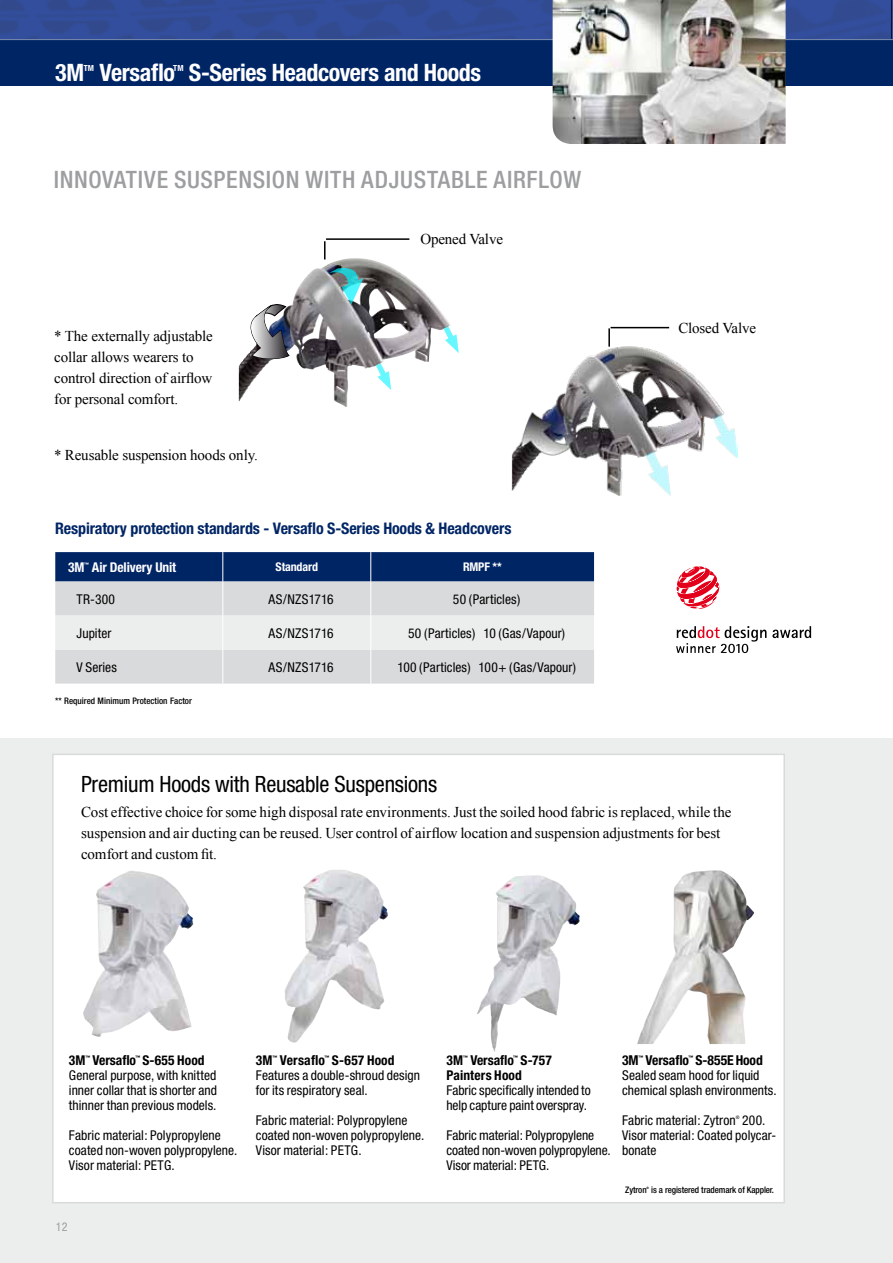
<style>
.page{position:relative;width:893px;height:1263px;background:#fff}
.page>*{position:absolute;margin:0;border:0;box-sizing:border-box;transform-origin:0 0}
.t1{font:500 condensed 24px "Helvetica Neue LT";letter-spacing:.03em;color:#9c9e9f}
.t2{font:700 condensed 24px "Helvetica Neue";letter-spacing:-.015em;color:#fff}
.t3{font:condensed 22.5px "Helvetica Neue";letter-spacing:-.01em;color:#000}
.t4{font:700 condensed 16.05px "Helvetica Neue";letter-spacing:-.01em;color:#002565}
.t5{font:15px/21px "Times New Roman";letter-spacing:-.01em;color:#000}
.t6{font:700 condensed 13.65px "Helvetica Neue";letter-spacing:-.01em;color:#000}
.t7{font:condensed 13.5px/15px "Helvetica Neue";letter-spacing:.005em;color:#000}
.t8{font:700 condensed 13.5px/15px "Helvetica Neue";letter-spacing:.01em;color:#000}
.t9{font:700 condensed 13.5px "Helvetica Neue";letter-spacing:-.01em;color:#fff}
.t10{font:700 condensed 12px "Helvetica Neue";letter-spacing:-.01em;color:#fff}
.t11{font:condensed 12px "Helvetica Neue";color:#9c9e9f}
.t12{font:500 condensed 9px "Helvetica Neue LT";letter-spacing:-.01em;color:#000}
.t13{font:700 condensed 8.4px "Helvetica Neue";color:#fff}
.t14{font:700 condensed 4.8px "Helvetica Neue";color:#000}
.t15{font:700 condensed 4.8px "Helvetica Neue";color:#fff}
.t16{font:condensed 4.8px "Helvetica Neue";color:#000}
.t17{font:500 condensed 3.15px "Helvetica Neue LT";color:#000}
</style>
<div class="page">
<div style="left:0;top:39px;width:892px;height:47px;background:#002565"></div>
<div style="left:0;top:0;width:891px;height:39px;background:linear-gradient(to bottom,#324c96,#324d98)"></div>
<hr style="left:892px;top:39px;width:1px;height:47px;background:#002565">
<hr style="left:0;top:39px;width:893px;height:1px;background:#fff">
<div style="left:0;top:738px;width:893px;height:525px;background:#eceded"></div>
<div style="left:52px;top:754px;width:733px;height:449px;background:#fff;border:2px solid #d9dadb"></div>
<img style="left:239px;top:258px;width:114px;height:143px">
<svg style="left:329px;top:268px;width:34px;height:36px"></svg>
<svg style="left:376px;top:363px;width:15px;height:27px"></svg>
<svg style="left:444px;top:326px;width:15px;height:27px"></svg>
<svg style="left:244px;top:299px;width:46px;height:61px"></svg>
<img style="left:511px;top:347px;width:226px;height:148px">
<hr style="left:326px;top:238px;width:83px;height:2px;background:#000">
<svg style="left:324px;top:241px;width:2px;height:19px"></svg>
<hr style="left:611px;top:327px;width:58px;height:1px;background:#000">
<svg style="left:608px;top:328px;width:2px;height:19px"></svg>
<div style="left:55px;top:581px;width:539px;height:103px;background:#d9dadb"></div>
<div style="left:55px;top:615px;width:539px;height:35px;background:#eceded"></div>
<div style="left:55px;top:552px;width:539px;height:29px;background:#002565"></div>
<hr style="left:223px;top:581px;width:1px;height:34px;background:#fff">
<hr style="left:371px;top:581px;width:1px;height:34px;background:#fff">
<hr style="left:223px;top:615px;width:1px;height:35px;background:#fff">
<hr style="left:371px;top:615px;width:1px;height:35px;background:#fff">
<hr style="left:223px;top:650px;width:1px;height:34px;background:#fff">
<hr style="left:371px;top:650px;width:1px;height:34px;background:#fff">
<img style="left:477px;top:875px;width:82px;height:177px">
<img style="left:83px;top:870px;width:110px;height:167px">
<img style="left:284px;top:870px;width:100px;height:173px">
<img style="left:637px;top:870px;width:117px;height:174px">
<img style="left:553px;top:0;width:233px;height:144px">
<svg style="left:772px;top:626px;width:39px;height:12px"></svg>
<svg style="left:676px;top:626px;width:90px;height:27px"></svg>
<svg style="left:677px;top:566px;width:42px;height:43px"></svg>
<h1 class="t2" style="left:55px;top:58px;width:30px">3M</h1>
<p class="t13" style="left:84px;top:63px;width:12px">TM</p>
<h1 class="t2" style="left:99px;top:58px;width:77px">Versaflo</h1>
<p class="t13" style="left:173px;top:63px;width:12px">TM</p>
<h1 class="t2" style="left:189px;top:58px;width:294px">S-Series Headcovers and Hoods</h1>
<h1 class="t1" style="left:54px;top:165px;width:528px">Innovative Suspension with Adj ustable Airflow</h1>
<p class="t5" style="left:54px;top:325px;width:160px">* The externally adjustable collar allows wearers to control direction of airflow for personal comfort.</p>
<p class="t5" style="left:54px;top:445px;width:205px">* Reusable suspension hoods only.</p>
<p class="t5" style="left:420px;top:228px;width:84px">Opened Valve</p>
<p class="t4" style="left:55px;top:519px;width:458px">Respiratory protection standards - Versaflo S-Series Hoods &amp; Headcovers</p>
<p class="t9" style="left:68px;top:559px;width:18px">3M</p>
<p class="t15" style="left:84px;top:561px;width:6px">™</p>
<p class="t9" style="left:92px;top:559px;width:86px">Air Delivery Unit</p>
<p class="t10" style="left:276px;top:560px;width:44px">Standard</p>
<p class="t10" style="left:463px;top:560px;width:40px">RMPF **</p>
<p class="t7" style="left:77px;top:591px;width:40px">TR-300</p>
<p class="t7" style="left:268px;top:591px;width:67px">AS/NZS1716</p>
<p class="t7" style="left:453px;top:591px;width:69px">50 (Particles)</p>
<p class="t7" style="left:77px;top:625px;width:36px">Jupiter</p>
<p class="t7" style="left:268px;top:625px;width:67px">AS/NZS1716</p>
<p class="t7" style="left:408px;top:625px;width:158px">50 (Particles) 10 (Gas/Vapour)</p>
<p class="t7" style="left:77px;top:659px;width:42px">V Series</p>
<p class="t7" style="left:268px;top:659px;width:67px">AS/NZS1716</p>
<p class="t7" style="left:397px;top:659px;width:180px">100 (Particles) 100+ (Gas/Vapour)</p>
<p class="t12" style="left:55px;top:695px;width:138px">** Required Minimum Protection Factor</p>
<h2 class="t3" style="left:81px;top:771px;width:358px">Premium Hoods with Reusable Suspensions</h2>
<p class="t5" style="left:678px;top:317px;width:79px">Closed Valve</p>
<p class="t5" style="left:81px;top:802px;width:652px">Cost effective choice for some high disposal rate environments. Just the soiled hood fabric is replaced, while the suspension and air ducting can be reused. User control of airflow location and suspension adjustments for best comfort and custom fit.</p>
<p class="t8" style="left:69px;top:1052px;width:18px">3M</p>
<p class="t14" style="left:85px;top:1054px;width:6px">™</p>
<p class="t6" style="left:93px;top:1052px;width:45px">Versaflo</p>
<p class="t14" style="left:135px;top:1054px;width:6px">™</p>
<p class="t8" style="left:143px;top:1052px;width:64px">S-655 Hood</p>
<p class="t7" style="left:69px;top:1068px;width:150px;text-align:justify">General purpose, with knitted inner collar that is shorter and thinner than previous models.</p>
<p class="t7" style="left:69px;top:1128px;width:170px">Fabric material: Polypropylene coated non-woven polypropylene.<br>Visor material: PETG.</p>
<p class="t11" style="left:55px;top:1212px;width:13px">12</p>
<p class="t11" style="left:56px;top:1220px;width:13px">12</p>
<p class="t8" style="left:256px;top:1052px;width:18px">3M</p>
<p class="t14" style="left:273px;top:1054px;width:6px">™</p>
<p class="t6" style="left:280px;top:1052px;width:47px">Versaflo</p>
<p class="t14" style="left:325px;top:1054px;width:6px">™</p>
<p class="t8" style="left:332px;top:1052px;width:64px">S-657 Hood</p>
<p class="t7" style="left:256px;top:1068px;width:166px">Features a double-shroud design for its respiratory seal.</p>
<p class="t7" style="left:256px;top:1113px;width:170px">Fabric material: Polypropylene coated non-woven polypropylene.<br>Visor material: PETG.</p>
<p class="t8" style="left:446px;top:1052px;width:18px">3M</p>
<p class="t14" style="left:463px;top:1054px;width:6px">™</p>
<p class="t6" style="left:470px;top:1052px;width:45px">Versaflo</p>
<p class="t14" style="left:513px;top:1054px;width:6px">™</p>
<p class="t8" style="left:446px;top:1052px;width:107px;text-indent:74px">S-757<br>Painters Hood</p>
<p class="t7" style="left:446px;top:1083px;width:146px">Fabric specifically intended to help capture paint overspray.</p>
<p class="t7" style="left:446px;top:1128px;width:166px">Fabric material: Polypropylene coated non-woven polypropylene.<br>Visor material: PETG.</p>
<p class="t6" style="left:622px;top:1052px;width:18px">3M</p>
<p class="t14" style="left:638px;top:1054px;width:6px">™</p>
<p class="t6" style="left:645px;top:1052px;width:45px">Versaflo</p>
<p class="t14" style="left:688px;top:1054px;width:6px">™</p>
<p class="t6" style="left:695px;top:1052px;width:69px">S-855E Hood</p>
<p class="t7" style="left:622px;top:1068px;width:156px">Sealed seam hood for liquid chemical splash environments.</p>
<p class="t7" style="left:622px;top:1113px;width:115px">Fabric material: Zytron</p>
<p class="t16" style="left:736px;top:1114px;width:5px">®</p>
<p class="t7" style="left:622px;top:1113px;width:155px;text-indent:120px">200.<br>Visor material: Coated polycar&shy;bonate</p>
<p class="t12" style="left:625px;top:1184px;width:23px">Zytron</p>
<p class="t17" style="left:647px;top:1186px;width:4px">®</p>
<p class="t12" style="left:651px;top:1184px;width:124px">is a registered trademark of Kappler.</p>
</div>
